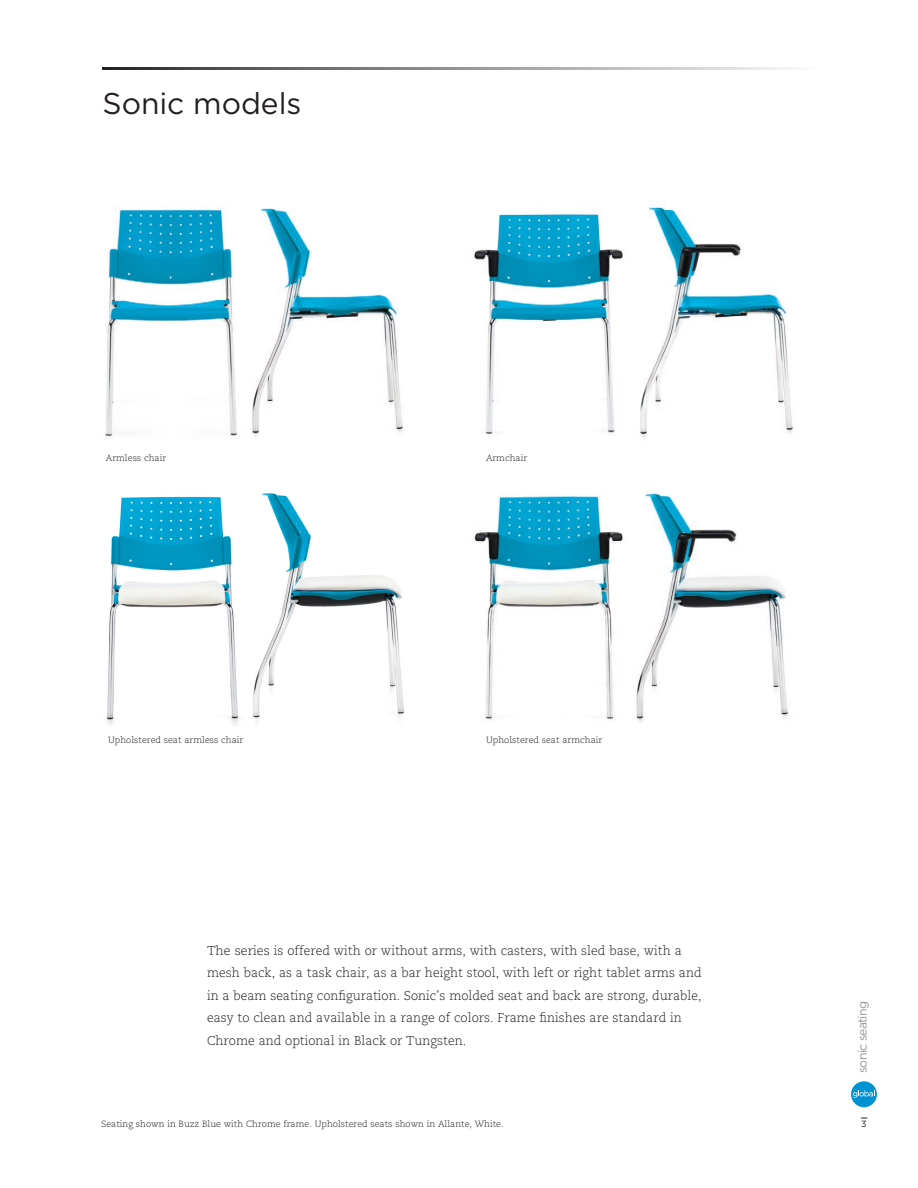
<style>
.page{position:relative;width:918px;height:1188px;background:#fff}
.page>*{position:absolute;margin:0;border:0;box-sizing:border-box;transform-origin:0 0}
.t1{font:30px "Gotham";color:#231f20}
.t2{font:300 12.75px/22.5px "Caecilia LT Std";color:#231f20}
.t3{font:12.3px "Gotham";letter-spacing:-.05em;color:#939598}
.t4{font:300 9px "Caecilia LT Std";color:#231f20}
.t5{font:9px "Gotham";color:#231f20}
</style>
<div class="page">
<img style="left:474px;top:496px;width:149px;height:224px">
<img style="left:636px;top:492px;width:153px;height:231px">
<img style="left:253px;top:493px;width:151px;height:229px">
<img style="left:106px;top:496px;width:133px;height:230px">
<img style="left:472px;top:213px;width:152px;height:222px">
<img style="left:640px;top:206px;width:153px;height:232px">
<img style="left:105px;top:209px;width:133px;height:229px">
<img style="left:252px;top:208px;width:151px;height:229px">
<div style="left:851px;top:1081px;width:26px;height:26px;background:#0092d1;border-radius:50%"></div>
<svg style="left:853px;top:1090px;width:22px;height:8px"></svg>
<svg style="left:103px;top:68px;width:688px;height:1px"></svg>
<h1 class="t1" style="left:103px;top:84px;width:200px">Sonic models</h1>
<p class="t4" style="left:106px;top:453px;width:62px">Armless chair</p>
<p class="t4" style="left:486px;top:453px;width:43px">Armchair</p>
<p class="t4" style="left:108px;top:735px;width:137px">Upholstered seat armless chair</p>
<p class="t4" style="left:486px;top:735px;width:118px">Upholstered seat armchair</p>
<p class="t2" style="left:207px;top:939px;width:496px">The series is offered with or without arms, with casters, with sled base, with a mesh back, as a task chair, as a bar height stool, with left or right tablet arms and in a beam seating configuration. Sonic’s molded seat and back are strong, durable, easy to clean and available in a range of colors. Frame finishes are standard in Chrome and optional in Black or Tungsten.</p>
<p class="t4" style="left:101px;top:1119px;width:404px">Seating shown in Buzz Blue with Chrome frame. Upholstered seats shown in Allante, White.</p>
<p class="t3" style="left:854px;top:1073px;width:74px;rotate:-90deg">sonic seating</p>
<p class="t5" style="left:861px;top:1119px;width:7px">3</p>
</div>
